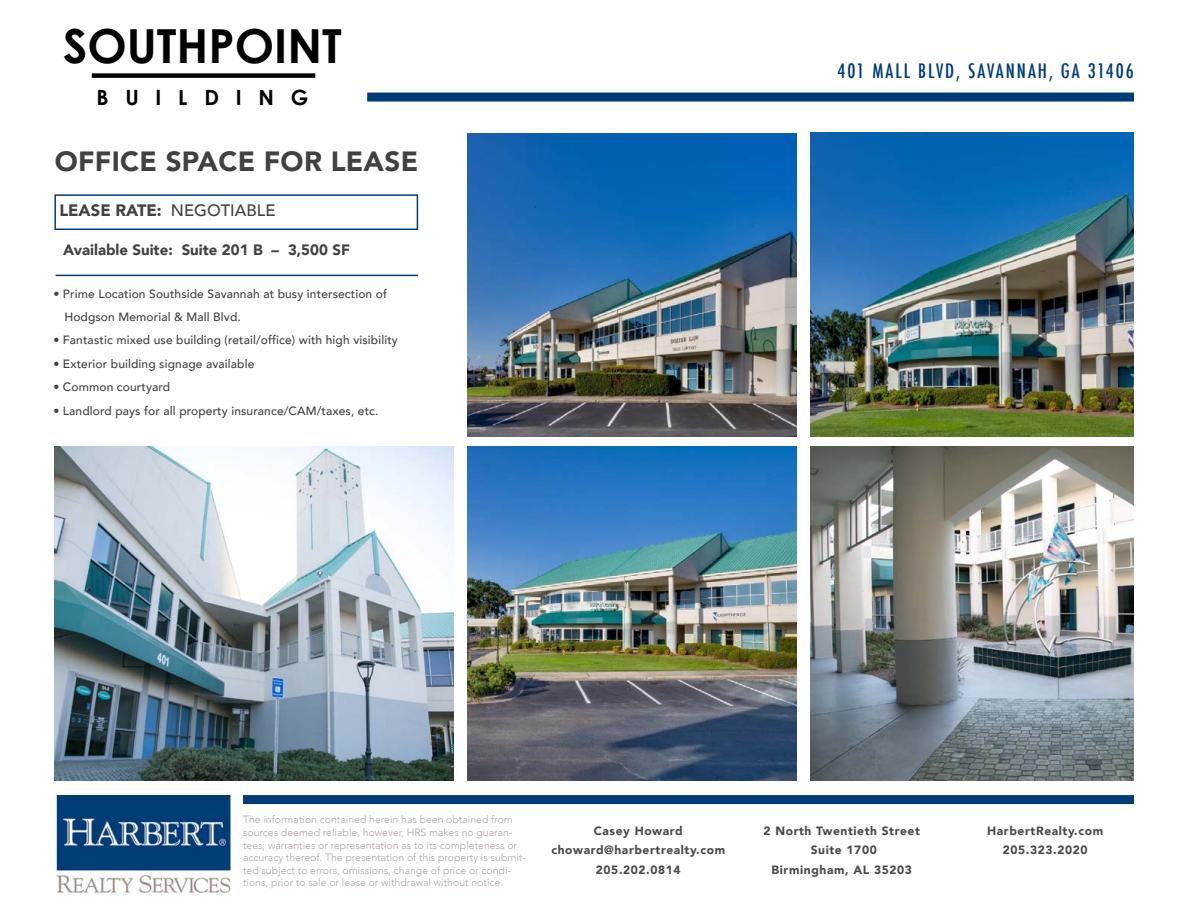
<style>
.page{position:relative;width:1188px;height:918px;background:#fff}
.page>*{position:absolute;margin:0;border:0;box-sizing:border-box;transform-origin:0 0}
.t1{font:700 46.95px "Century Gothic";color:#000}
.t2{font:900 27.75px "Avenir";letter-spacing:.01em;color:#414042}
.t3{font:700 21px "Century Gothic";letter-spacing:.8em;color:#000}
.t4{font:500 condensed 19.5px "Futura";letter-spacing:.1em;color:#003d78}
.t5{font:900 16.5px "Avenir";color:#414042}
.t6{font:900 15px "Avenir";color:#414042}
.t7{font:500 12px/23.4px "Avenir";letter-spacing:.01em;color:#414042}
.t8{font:900 12px/19.6px "Avenir";letter-spacing:.05em;color:#4a4a4d;text-align:center}
.t9{font:300 10.5px/12.6px "Avenir";color:#afa5a0}
.s1{font-weight:500}
</style>
<div class="page">
<div style="left:243px;top:795px;width:891px;height:9px;background:#003d78"></div>
<img style="left:56px;top:795px;width:174px;height:99px">
<div style="left:367px;top:93px;width:767px;height:9px;background:#003d78"></div>
<hr style="left:56px;top:275px;width:362px;height:1px;background:#003d78">
<div style="left:54px;top:194px;width:364px;height:36px;border:2px solid #003d78"></div>
<img style="left:810px;top:446px;width:324px;height:334px">
<img style="left:54px;top:446px;width:400px;height:334px">
<div style="left:92px;top:73px;width:223px;height:5px;background:#000"></div>
<img style="left:468px;top:446px;width:328px;height:334px">
<img style="left:468px;top:134px;width:328px;height:302px">
<img style="left:810px;top:132px;width:324px;height:304px">
<h1 class="t1" style="left:63px;top:10px;width:280px">SOUTHPOINT</h1>
<h3 class="t3" style="left:96px;top:82px;width:214px">BUILDING</h3>
<h2 class="t2" style="left:55px;top:138px;width:365px">OFFICE SPACE FOR LEASE</h2>
<h3 class="t5" style="left:59px;top:197px;width:218px">LEASE RATE: <span class="s1">NEGOTIABLE</span></h3>
<h3 class="t6" style="left:63px;top:237px;width:288px">Available Suite: Suite 201 B – 3,500 SF</h3>
<p class="t7" style="left:64px;top:281px;width:324px;text-indent:-11px">• Prime Location Southside Savannah at busy intersection of<br>Hodgson Memorial &amp; Mall Blvd.</p>
<p class="t7" style="left:53px;top:328px;width:346px">• Fantastic mixed use building (retail/office) with high visibility</p>
<p class="t7" style="left:53px;top:351px;width:202px">• Exterior building signage available</p>
<p class="t7" style="left:53px;top:375px;width:118px">• Common courtyard</p>
<p class="t7" style="left:53px;top:398px;width:327px">• Landlord pays for all property insurance/CAM/taxes, etc.</p>
<h3 class="t4" style="left:837px;top:59px;width:298px">401 MALL BLVD, SAVANNAH, GA 31406</h3>
<p class="t9" style="left:243px;top:814px;width:284px">The information contained herein has been obtained from sources deemed reliable, however, HRS makes no guaran&shy;tees, warranties or representation as to its completeness or accuracy thereof. The presentation of this property is submit&shy;ted subject to errors, omissions, change of price or condi&shy;tions, prior to sale or lease or withdrawal without notice.</p>
<p class="t8" style="left:987px;top:820px;width:118px">HarbertRealty.com<br>205.323.2020</p>
<p class="t8" style="left:764px;top:820px;width:158px">2 North Twentieth Street<br>Suite 1700<br>Birmingham, AL 35203</p>
<p class="t8" style="left:551px;top:820px;width:175px">Casey Howard choward@harbertrealty.com<br>205.202.0814</p>
</div>
